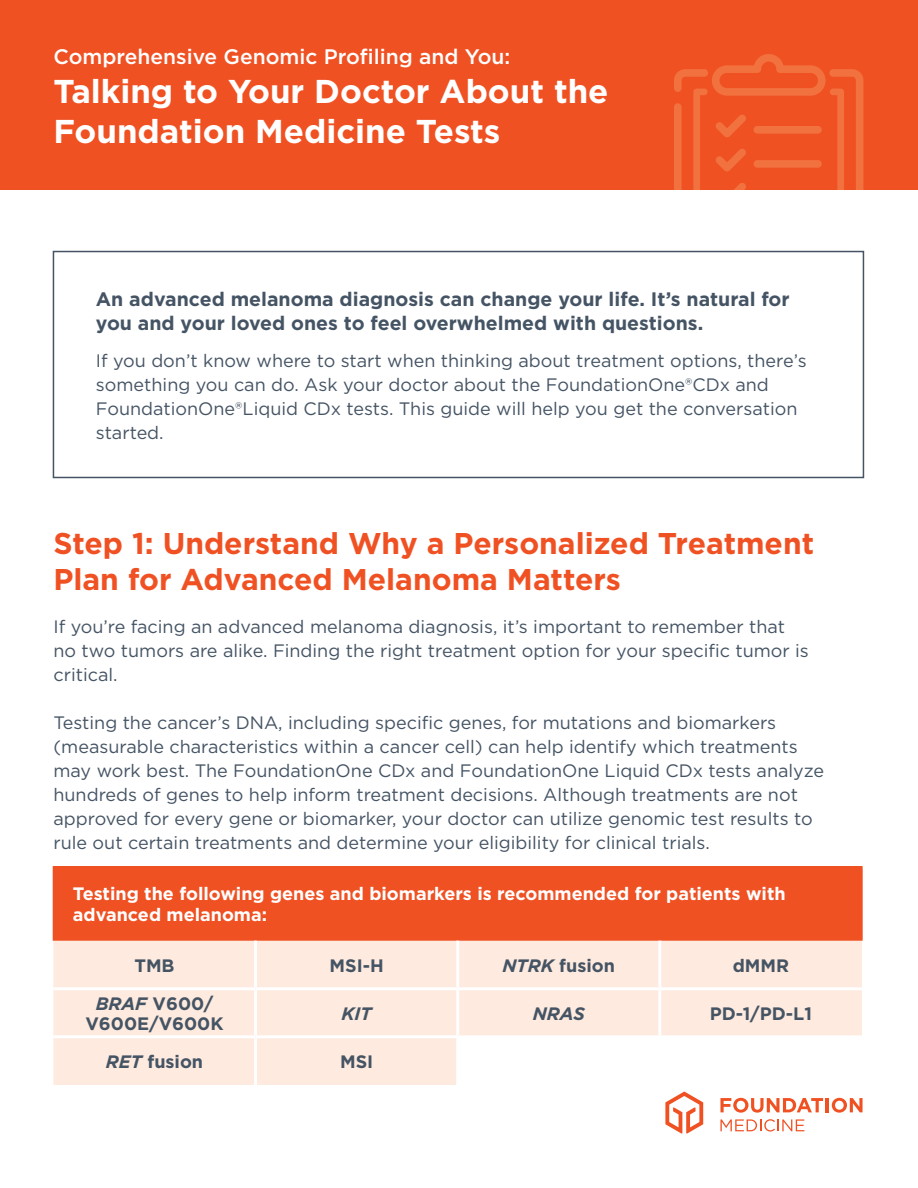
<style>
.page{position:relative;width:918px;height:1188px;background:#fff}
.page>*{position:absolute;margin:0;border:0;box-sizing:border-box;transform-origin:0 0}
.t1{font:700 33px/39.6px "Gotham";color:#fff}
.t2{font:700 30px/36px "Gotham";color:#f05123}
.t3{font:500 21px "Gotham";color:#fff}
.t4{font:700 19.5px/24px "Gotham";color:#455464}
.t5{font:18px/24px "Gotham";color:#455464}
.t6{font:700 18px/21.6px "Gotham";color:#fff}
.t7{font:700 18px/19px "Gotham";color:#455464;text-align:center}
.t8{font:italic 700 18px "Gotham";color:#455464}
.s1{font-style:italic}
</style>
<div class="page">
<div style="left:0;top:0;width:918px;height:190px;background:#f05123"></div>
<svg style="left:674px;top:54px;width:189px;height:136px"></svg>
<div style="left:53px;top:251px;width:811px;height:227px;border:2px solid #455464"></div>
<div style="left:53px;top:867px;width:809px;height:73px;background:#f05123"></div>
<svg style="left:53px;top:941px;width:809px;height:144px;fill:#feeade"></svg>
<div style="left:660px;top:1037px;width:202px;height:48px;background:#fff"></div>
<hr style="left:53px;top:987px;width:203px;height:3px;background:#fff">
<hr style="left:256px;top:987px;width:202px;height:3px;background:#fff">
<hr style="left:458px;top:987px;width:202px;height:3px;background:#fff">
<hr style="left:660px;top:987px;width:202px;height:3px;background:#fff">
<hr style="left:53px;top:1035px;width:203px;height:3px;background:#fff">
<hr style="left:660px;top:1035px;width:202px;height:3px;background:#fff">
<hr style="left:53px;top:866px;width:203px;height:2px;background:#f05123">
<hr style="left:256px;top:866px;width:202px;height:2px;background:#f05123">
<hr style="left:458px;top:866px;width:202px;height:2px;background:#f05123">
<hr style="left:660px;top:866px;width:203px;height:2px;background:#f05123">
<hr style="left:861px;top:868px;width:2px;height:71px;background:#f05123">
<hr style="left:53px;top:939px;width:203px;height:2px;background:#f05123">
<hr style="left:256px;top:939px;width:202px;height:2px;background:#f05123">
<hr style="left:458px;top:939px;width:202px;height:2px;background:#f05123">
<hr style="left:660px;top:939px;width:203px;height:2px;background:#f05123">
<hr style="left:254px;top:941px;width:3px;height:46px;background:#fff">
<hr style="left:456px;top:941px;width:3px;height:46px;background:#fff">
<hr style="left:658px;top:941px;width:3px;height:46px;background:#fff">
<hr style="left:254px;top:990px;width:3px;height:45px;background:#fff">
<hr style="left:456px;top:990px;width:3px;height:45px;background:#fff">
<hr style="left:658px;top:990px;width:3px;height:45px;background:#fff">
<hr style="left:458px;top:1035px;width:202px;height:3px;background:#fff">
<hr style="left:658px;top:1038px;width:3px;height:45px;background:#fff">
<hr style="left:456px;top:1083px;width:205px;height:3px;background:#fff">
<hr style="left:254px;top:1038px;width:3px;height:47px;background:#fff">
<hr style="left:456px;top:1038px;width:3px;height:45px;background:#fff">
<hr style="left:256px;top:1035px;width:202px;height:3px;background:#fff">
<svg style="left:665px;top:1092px;width:38px;height:42px"></svg>
<svg style="left:720px;top:1098px;width:103px;height:15px"></svg>
<hr style="left:826px;top:1098px;width:3px;height:14px;background:#f05123">
<svg style="left:832px;top:1098px;width:31px;height:15px"></svg>
<svg style="left:720px;top:1119px;width:84px;height:13px"></svg>
<p class="t3" style="left:53px;top:42px;width:458px">Comprehensive Genomic Profiling and You:</p>
<h1 class="t1" style="left:53px;top:72px;width:557px">Talking to Your Doctor About the<br>Foundation Medicine Tests</h1>
<p class="t4" style="left:96px;top:287px;width:695px">An advanced melanoma diagnosis can change your life. It’s natural for you and your loved ones to feel overwhelmed with questions.</p>
<p class="t5" style="left:96px;top:348px;width:712px">If you don’t know where to start when thinking about treatment options, there’s something you can do. Ask your doctor about the FoundationOne®CDx and FoundationOne®Liquid CDx tests. This guide will help you get the conversation started.</p>
<h2 class="t2" style="left:53px;top:525px;width:762px">Step 1: Understand Why a Personalized Treatment<br>Plan for Advanced Melanoma Matters</h2>
<p class="t5" style="left:53px;top:614px;width:757px">If you’re facing an advanced melanoma diagnosis, it’s important to remember that no two tumors are alike. Finding the right treatment option for your specific tumor is critical.</p>
<p class="t5" style="left:53px;top:710px;width:772px">Testing the cancer’s DNA, including specific genes, for mutations and biomarkers (measurable characteristics within a cancer cell) can help identify which treatments may work best. The FoundationOne CDx and FoundationOne Liquid CDx tests analyze hundreds of genes to help inform treatment decisions. Although treatments are not approved for every gene or biomarker, your doctor can utilize genomic test results to rule out certain treatments and determine your eligibility for clinical trials.</p>
<p class="t6" style="left:73px;top:883px;width:714px">Testing the following genes and biomarkers is recommended for patients with advanced melanoma:</p>
<p class="t7" style="left:134px;top:956px;width:42px">TMB</p>
<p class="t7" style="left:330px;top:956px;width:56px">MSI-H</p>
<p class="t7" style="left:502px;top:956px;width:114px"><span class="s1">NTRK</span> fusion</p>
<p class="t7" style="left:733px;top:956px;width:58px">dMMR</p>
<p class="t7" style="left:85px;top:994px;width:140px"><span class="s1">BRAF</span> V600/<br>V600E/V600K</p>
<p class="t8" style="left:341px;top:1002px;width:32px">KIT</p>
<p class="t8" style="left:533px;top:1002px;width:54px">NRAS</p>
<p class="t7" style="left:710px;top:1004px;width:104px">PD-1/PD-L1</p>
<p class="t7" style="left:106px;top:1052px;width:99px"><span class="s1">RET</span> fusion</p>
<p class="t7" style="left:340px;top:1052px;width:35px">MSI</p>
</div>
